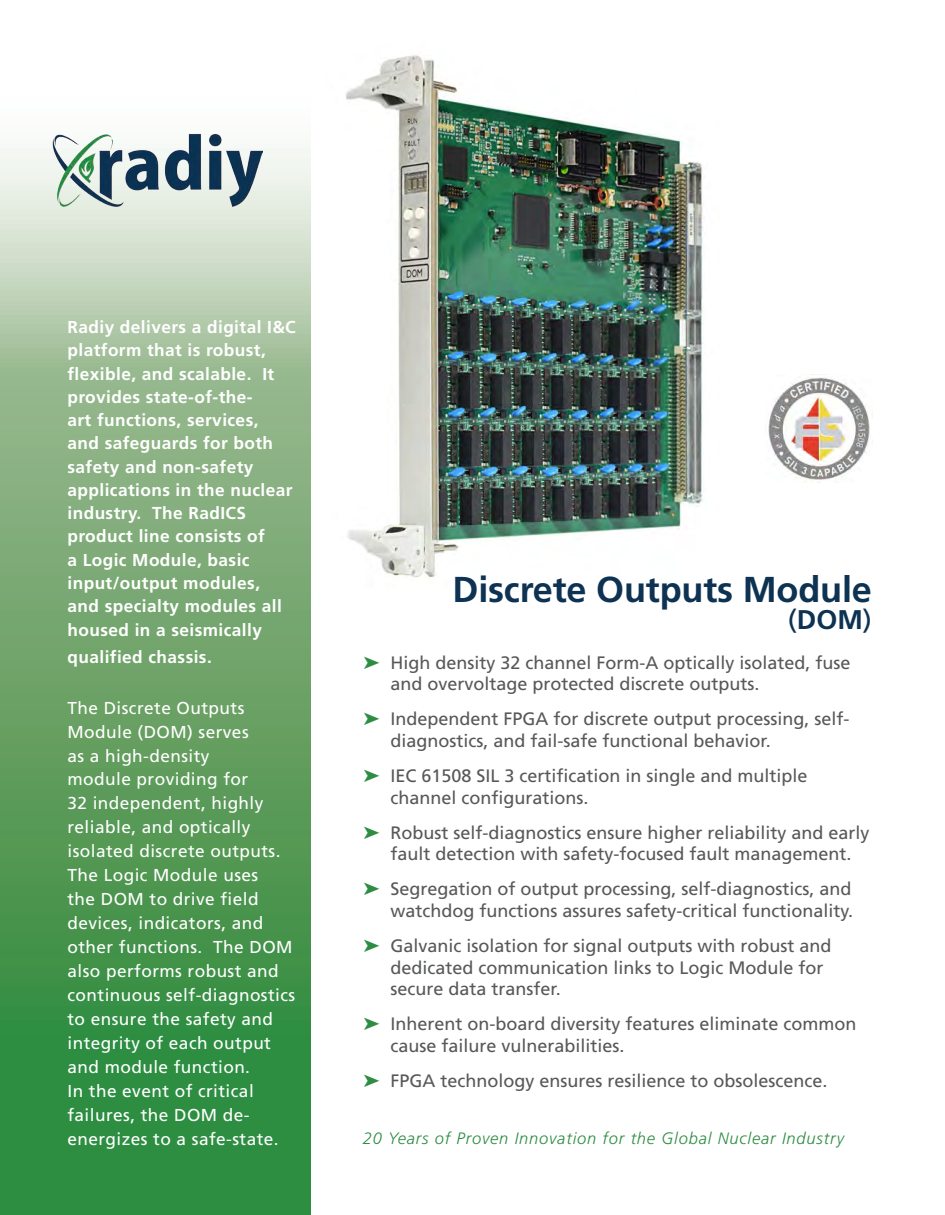
<style>
.page{position:relative;width:945px;height:1215px;background:#fff}
.page>*{position:absolute;margin:0;border:0;box-sizing:border-box;transform-origin:0 0}
.t1{font:700 36px "Frutiger";letter-spacing:-.005em;color:#0d3252}
.t2{font:700 27px "Frutiger";color:#0d3252}
.t3{font:18px/21.6px "Frutiger";color:#57585a}
.t4{font:17.25px/24px "Frutiger";letter-spacing:.025em;color:#fff}
.t5{font:700 17.25px/23.2px "Frutiger";letter-spacing:.025em;color:#fff}
.t6{font:italic 300 16.5px "Frutiger CE";letter-spacing:.05em;color:#2d8d42}
.s1{font-weight:400}
.s2{color:#2d8d42}
</style>
<div class="page">
<svg style="left:0;top:148px;width:310px;height:1067px;background:#6ea76f"></svg>
<img style="left:51px;top:133px;width:211px;height:77px">
<img style="left:346px;top:55px;width:357px;height:523px">
<img style="left:768px;top:377px;width:105px;height:106px">
<p class="t5" style="left:68px;top:315px;width:230px">Radiy delivers a digital I&amp;C platform that is robust, flexible, and scalable. It provides state-of-the-<br>art functions, services,<br>and safeguards for both safety and non-safety applications in the nuclear industry. The RadICS product line consists of<br>a Logic Module, basic input/output modules, and specialty modules all housed in a seismically</p>
<p class="t5" style="left:68px;top:645px;width:146px">qualified chassis.</p>
<p class="t4" style="left:68px;top:695px;width:229px">The Discrete Outputs<br>Module (DOM) serves<br>as a high-density<br>module providing for<br>32 independent, highly reliable, and optically isolated discrete outputs.<br>The Logic Module uses<br>the DOM to drive field devices, indicators, and other functions. The DOM also performs robust and continuous self-diagnostics to ensure the safety and integrity of each output and module function.<br>In the event of critical failures, the DOM de&shy;energizes to a safe-state.</p>
<h1 class="t1" style="left:453px;top:568px;width:421px">Discrete Outputs Module</h1>
<h2 class="t2" style="left:788px;top:604px;width:85px"><span class="s1">(</span>DOM<span class="s1">)</span></h2>
<p class="t3" style="left:390px;top:651px;width:462px;text-indent:-27px"><span class="s2">➤</span> High density 32 channel Form-A optically isolated, fuse and overvoltage protected discrete outputs.</p>
<p class="t3" style="left:390px;top:708px;width:461px;text-indent:-27px"><span class="s2">➤</span> Independent FPGA for discrete output processing, self&shy;diagnostics, and fail-safe functional behavior.</p>
<p class="t3" style="left:390px;top:765px;width:419px;text-indent:-27px"><span class="s2">➤</span> IEC 61508 SIL 3 certification in single and multiple channel configurations.</p>
<p class="t3" style="left:363px;top:821px;width:508px;text-align:center"><span class="s2">➤</span> Robust self-diagnostics ensure higher reliability and early fault detection with safety-focused fault management.</p>
<p class="t3" style="left:363px;top:878px;width:491px;text-align:right"><span class="s2">➤</span> Segregation of output processing, self-diagnostics, and watchdog functions assures safety-critical functionality.</p>
<p class="t3" style="left:390px;top:935px;width:443px;text-indent:-27px"><span class="s2">➤</span> Galvanic isolation for signal outputs with robust and dedicated communication links to Logic Module for secure data transfer.</p>
<p class="t3" style="left:390px;top:1013px;width:468px;text-indent:-27px"><span class="s2">➤</span> Inherent on-board diversity features eliminate common cause failure vulnerabilities.</p>
<p class="t3" style="left:363px;top:1070px;width:466px"><span class="s2">➤</span> FPGA technology ensures resilience to obsolescence.</p>
<p class="t6" style="left:363px;top:1129px;width:483px">20 Years of Proven Innovation for the Global Nuclear Industry</p>
</div>
